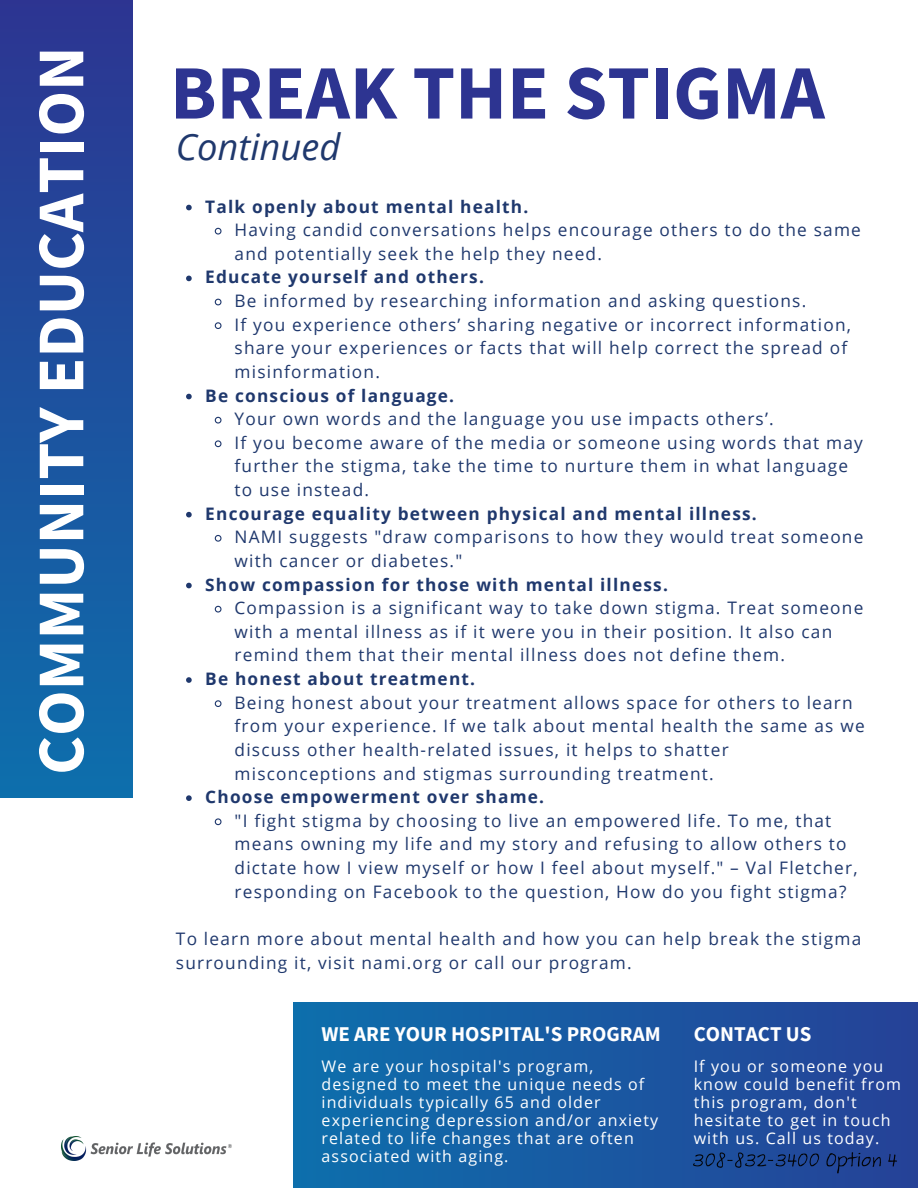
<style>
.page{position:relative;width:918px;height:1188px;background:#fff}
.page>*{position:absolute;margin:0;border:0;box-sizing:border-box;transform-origin:0 0}
.t1{font:700 76.8px "Source Sans Pro";color:#2d3491}
.t2{font:700 66.75px "Source Sans Pro";color:#fff}
.t3{font:italic 36.45px "Open Sans";color:#1f386d}
.t4{font:700 21px "Source Sans Pro";color:#fff}
.t5{font:17.25px/23.7px "Open Sans";letter-spacing:.07em;color:#1f386d}
.t6{font:700 17.25px "Open Sans";letter-spacing:.07em;color:#1f386d}
.t7{font:16.05px/18px "Open Sans";letter-spacing:.07em;color:#fff}
</style>
<div class="page">
<div style="left:0;top:0;width:132px;height:798px;background:linear-gradient(to bottom,#2d3491,#0d6fac)"></div>
<div style="left:294px;top:1003px;width:624px;height:185px;background:linear-gradient(to right,#0d6fac,#264197)"></div>
<svg style="left:186px;top:205px;width:6px;height:5px"></svg>
<svg style="left:214px;top:227px;width:8px;height:8px"></svg>
<svg style="left:186px;top:276px;width:6px;height:5px"></svg>
<svg style="left:214px;top:298px;width:8px;height:8px"></svg>
<svg style="left:214px;top:322px;width:8px;height:7px"></svg>
<svg style="left:186px;top:394px;width:6px;height:5px"></svg>
<svg style="left:214px;top:416px;width:8px;height:8px"></svg>
<svg style="left:214px;top:440px;width:8px;height:8px"></svg>
<svg style="left:186px;top:512px;width:6px;height:5px"></svg>
<svg style="left:214px;top:534px;width:8px;height:8px"></svg>
<svg style="left:186px;top:583px;width:6px;height:5px"></svg>
<svg style="left:214px;top:605px;width:8px;height:8px"></svg>
<svg style="left:186px;top:677px;width:6px;height:6px"></svg>
<svg style="left:214px;top:700px;width:8px;height:7px"></svg>
<svg style="left:186px;top:795px;width:6px;height:6px"></svg>
<svg style="left:214px;top:818px;width:8px;height:8px"></svg>
<img style="left:61px;top:1137px;width:170px;height:23px">
<img style="left:692px;top:1130px;width:207px;height:58px">
<p class="t2" style="left:18px;top:775px;width:730px;rotate:-90deg">COMMUNITY EDUCATION</p>
<p class="t1" style="left:170px;top:43px;width:656px">BREAK THE STIGMA</p>
<p class="t3" style="left:176px;top:121px;width:166px">Continued</p>
<p class="t6" style="left:205px;top:194px;width:325px">Talk openly about mental health.</p>
<p class="t5" style="left:235px;top:218px;width:628px">Having candid conversations helps encourage others to do the same and potentially seek the help they need.</p>
<p class="t6" style="left:205px;top:265px;width:280px">Educate yourself and others.</p>
<p class="t5" style="left:235px;top:289px;width:573px">Be informed by researching information and asking questions.</p>
<p class="t5" style="left:235px;top:312px;width:618px">If you experience others’ sharing negative or incorrect information, share your experiences or facts that will help correct the spread of misinformation.</p>
<p class="t6" style="left:205px;top:383px;width:250px">Be conscious of language.</p>
<p class="t5" style="left:235px;top:407px;width:541px">Your own words and the language you use impacts others’.</p>
<p class="t5" style="left:235px;top:430px;width:630px">If you become aware of the media or someone using words that may further the stigma, take the time to nurture them in what language to use instead.</p>
<p class="t6" style="left:205px;top:501px;width:553px">Encourage equality between physical and mental illness.</p>
<p class="t5" style="left:235px;top:525px;width:630px">NAMI suggests "draw comparisons to how they would treat someone with cancer or diabetes."</p>
<p class="t6" style="left:205px;top:572px;width:464px">Show compassion for those with mental illness.</p>
<p class="t5" style="left:235px;top:596px;width:630px">Compassion is a significant way to take down stigma. Treat someone with a mental illness as if it were you in their position. It also can remind them that their mental illness does not define them.</p>
<p class="t6" style="left:205px;top:667px;width:271px">Be honest about treatment.</p>
<p class="t5" style="left:235px;top:690px;width:632px">Being honest about your treatment allows space for others to learn from your experience. If we talk about mental health the same as we discuss other health-related issues, it helps to shatter misconceptions and stigmas surrounding treatment.</p>
<p class="t6" style="left:205px;top:785px;width:340px">Choose empowerment over shame.</p>
<p class="t5" style="left:235px;top:808px;width:625px">"I fight stigma by choosing to live an empowered life. To me, that means owning my life and my story and refusing to allow others to dictate how I view myself or how I feel about myself." – Val Fletcher, responding on Facebook to the question, How do you fight stigma?</p>
<p class="t5" style="left:176px;top:926px;width:687px">To learn more about mental health and how you can help break the stigma surrounding it, visit nami.org or call our program.</p>
<p class="t4" style="left:322px;top:1021px;width:341px">WE ARE YOUR HOSPITAL'S PROGRAM</p>
<p class="t4" style="left:694px;top:1021px;width:119px">CONTACT US</p>
<p class="t7" style="left:694px;top:1057px;width:209px">If you or someone you know could benefit from this program, don't hesitate to get in touch with us. Call us today.</p>
<p class="t7" style="left:322px;top:1057px;width:338px">We are your hospital's program, designed to meet the unique needs of individuals typically 65 and older experiencing depression and/or anxiety related to life changes that are often associated with aging.</p>
</div>
